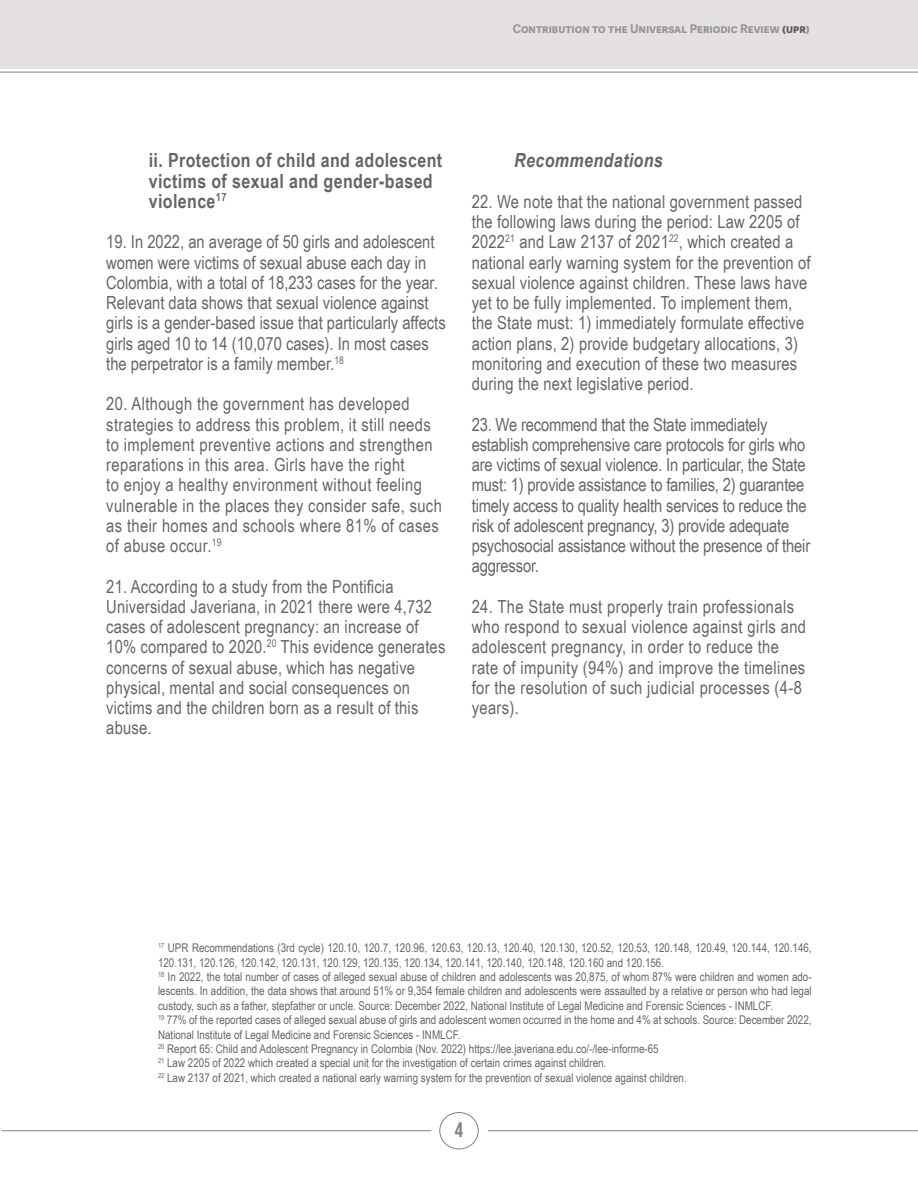
<style>
.page{position:relative;width:918px;height:1188px;background:#fff}
.page>*{position:absolute;margin:0;border:0;box-sizing:border-box;transform-origin:0 0}
.t1{font:21px "Bebas Neue";color:#828183}
.t2{font:700 19.5px/20.2px "Arial Narrow";letter-spacing:.02em;color:#636668}
.t3{font:italic 700 19.5px "Arial Narrow";letter-spacing:.02em;color:#636668}
.t4{font:18px/20.2px "Arial Narrow";letter-spacing:.01em;color:#636668}
.t5{font:18px/20.2px "Arial Narrow";letter-spacing:-.01em;color:#636668}
.t6{font:12px/14.4px "Arial Narrow";color:#636668}
.t7{font:700 12px "Adelle Sans";color:#939598}
.s1{color:#5c5c5f}
</style>
<div class="page">
<div style="left:0;top:0;width:918px;height:68px;background:#e4e0e0"></div>
<div style="left:440px;top:1112px;width:38px;height:37px;border:1px solid #828183;border-radius:50%"></div>
<hr style="left:2px;top:1130px;width:429px;height:1px;background:#828183">
<hr style="left:488px;top:1130px;width:430px;height:1px;background:#828183">
<hr style="left:0;top:72px;width:918px;height:1px;background:#828183">
<p class="t7" style="left:513px;top:22px;width:299px">Contribution to the Universal Periodic Review <span class="s1">(Upr</span>)</p>
<p class="t2" style="left:149px;top:150px;width:295px">ii. Protection of child and adolescent victims of sexual and gender-based violence<sup>17</sup></p>
<p class="t4" style="left:106px;top:231px;width:341px">19. In 2022, an average of 50 girls and adolescent women were victims of sexual abuse each day in Colombia, with a total of 18,233 cases for the year.<br>Relevant data shows that sexual violence against girls is a gender-based issue that particularly affects girls aged 10 to 14 (10,070 cases). In most cases the perpetrator is a family member.<sup>18</sup></p>
<p class="t4" style="left:106px;top:393px;width:337px">20. Although the government has developed strategies to address this problem, it still needs to implement preventive actions and strengthen reparations in this area. Girls have the right<br>to enjoy a healthy environment without feeling vulnerable in the places they consider safe, such as their homes and schools where 81% of cases of abuse occur.<sup>19</sup></p>
<p class="t4" style="left:106px;top:576px;width:341px">21. According to a study from the Pontificia Universidad Javeriana, in 2021 there were 4,732 cases of adolescent pregnancy: an increase of 10% compared to 2020.<sup>20</sup> This evidence generates concerns of sexual abuse, which has negative physical, mental and social consequences on victims and the children born as a result of this abuse.</p>
<p class="t3" style="left:514px;top:146px;width:150px">Recommendations</p>
<p class="t4" style="left:472px;top:191px;width:340px">22. We note that the national government passed the following laws during the period: Law 2205 of 2022<sup>21</sup> and Law 2137 of 2021<sup>22</sup>, which created a national early warning system for the prevention of sexual violence against children. These laws have yet to be fully implemented. To implement them, the State must: 1) immediately formulate effective action plans, 2) provide budgetary allocations, 3) monitoring and execution of these two measures during the next legislative period.</p>
<p class="t5" style="left:472px;top:414px;width:340px">23. We recommend that the State immediately establish comprehensive care protocols for girls who are victims of sexual violence. In particular, the State must: 1) provide assistance to families, 2) guarantee timely access to quality health services to reduce the risk of adolescent pregnancy, 3) provide adequate psychosocial assistance without the presence of their aggressor.</p>
<p class="t4" style="left:472px;top:596px;width:336px">24. The State must properly train professionals who respond to sexual violence against girls and adolescent pregnancy, in order to reduce the rate of impunity (94%) and improve the timelines for the resolution of such judicial processes (4-8 years).</p>
<p class="t6" style="left:158px;top:940px;width:655px"><sup>17</sup> UPR Recommendations (3rd cycle) 120.10, 120.7, 120.96, 120.63, 120.13, 120.40, 120.130, 120.52, 120.53, 120.148, 120.49, 120.144, 120.146,<br>120.131, 120.126, 120.142, 120.131, 120.129, 120.135, 120.134, 120.141, 120.140, 120.148, 120.160 and 120.156.</p>
<p class="t6" style="left:158px;top:969px;width:655px;text-align:justify"><sup>18</sup> In 2022, the total number of cases of alleged sexual abuse of children and adolescents was 20,875, of whom 87% were children and women ado&shy;lescents. In addition, the data shows that around 51% or 9,354 female children and adolescents were assaulted by a relative or person who had legal custody, such as a father, stepfather or uncle. Source: December 2022, National Institute of Legal Medicine and Forensic Sciences - INMLCF.</p>
<p class="t6" style="left:158px;top:1012px;width:655px"><sup>19</sup> 77% of the reported cases of alleged sexual abuse of girls and adolescent women occurred in the home and 4% at schools. Source: December 2022,<br>National Institute of Legal Medicine and Forensic Sciences - INMLCF.</p>
<p class="t6" style="left:158px;top:1041px;width:502px"><sup>20</sup> Report 65: Child and Adolescent Pregnancy in Colombia (Nov. 2022) https://lee.javeriana.edu.co/-/lee-informe-65</p>
<p class="t6" style="left:158px;top:1055px;width:450px"><sup>21</sup> Law 2205 of 2022 which created a special unit for the investigation of certain crimes against children.</p>
<p class="t6" style="left:158px;top:1070px;width:530px"><sup>22</sup> Law 2137 of 2021, which created a national early warning system for the prevention of sexual violence against children.</p>
<p class="t1" style="left:455px;top:1118px;width:10px">4</p>
</div>
